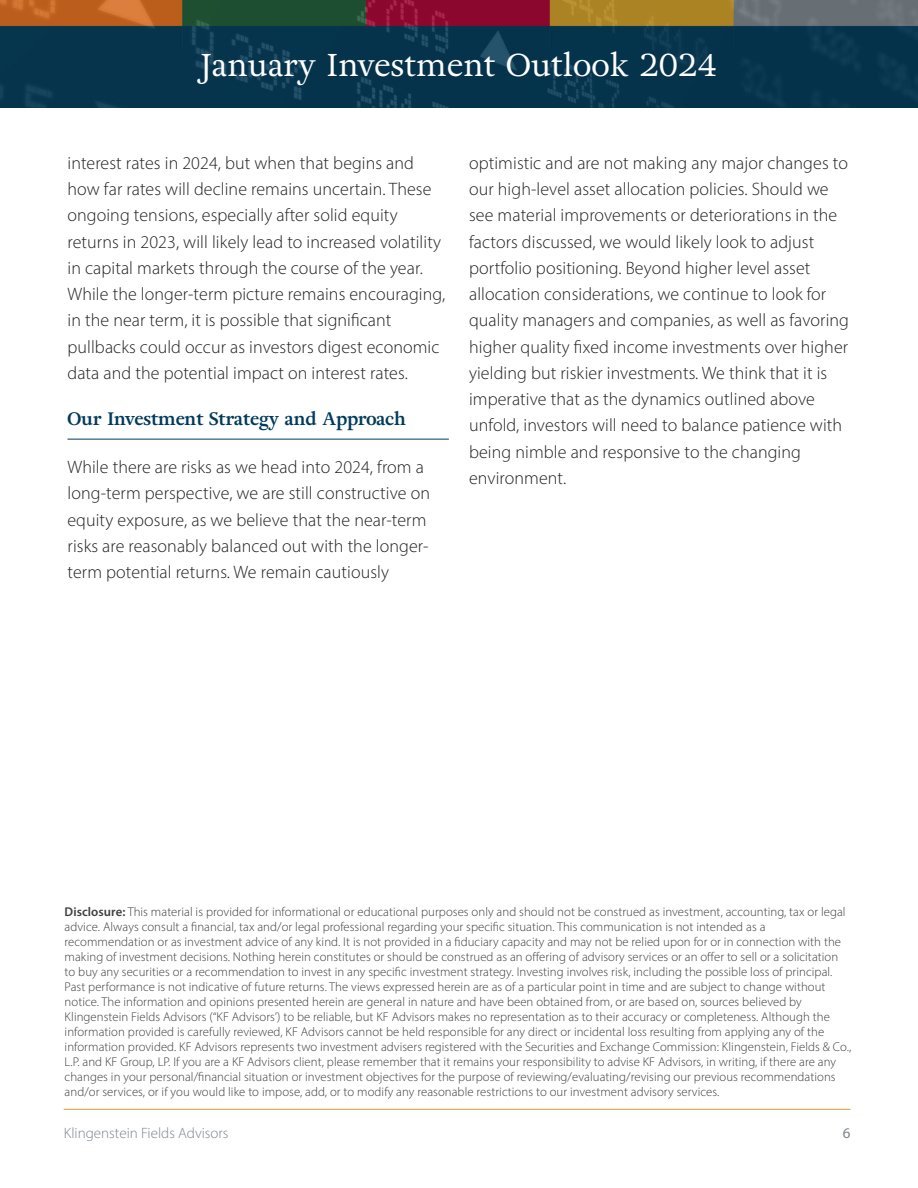
<style>
.page{position:relative;width:918px;height:1188px;background:#fff}
.page>*{position:absolute;margin:0;border:0;box-sizing:border-box;transform-origin:0 0}
.t1{font:31.5px "Adriane Text";color:#fff}
.copy{font:300 18px/26.2px "Myriad Pro";letter-spacing:.005em;color:#231f20}
.Section_header{font:700 18px "Adriane Text";color:#003a5d}
.t2{font:300 15px "Myriad Pro";color:#7c858c}
.t3{font:15px "Myriad Pro";color:#7c858c}
.copy-2{font:300 12.75px/15px "Myriad Pro";letter-spacing:.005em;color:#3e3e3f}
.s1{font-weight:600}
</style>
<div class="page">
<hr style="left:64px;top:1109px;width:787px;height:1px;background:#d2a028">
<img style="left:0;top:0;width:918px;height:108px">
<hr style="left:68px;top:439px;width:381px;height:1px;background:#003a5d">
<h1 class="t1" style="left:201px;top:43px;width:518px">January Investment Outlook 2024</h1>
<p class="copy" style="left:68px;top:149px;width:379px">interest rates in 2024, but when that begins and how far rates will decline remains uncertain. These ongoing tensions, especially after solid equity returns in 2023, will likely lead to increased volatility in capital markets through the course of the year.<br>While the longer-term picture remains encouraging, in the near term, it is possible that significant pullbacks could occur as investors digest economic data and the potential impact on interest rates.</p>
<p class="Section_header" style="left:68px;top:407px;width:340px">Our Investment Strategy and Approach</p>
<p class="copy" style="left:68px;top:454px;width:364px">While there are risks as we head into 2024, from a long-term perspective, we are still constructive on equity exposure, as we believe that the near-term risks are reasonably balanced out with the longer&shy;term potential returns. We remain cautiously</p>
<p class="copy" style="left:469px;top:149px;width:381px">optimistic and are not making any major changes to our high-level asset allocation policies. Should we see material improvements or deteriorations in the factors discussed, we would likely look to adjust portfolio positioning. Beyond higher level asset allocation considerations, we continue to look for quality managers and companies, as well as favoring higher quality fixed income investments over higher yielding but riskier investments. We think that it is imperative that as the dynamics outlined above unfold, investors will need to balance patience with being nimble and responsive to the changing environment.</p>
<p class="copy-2" style="left:65px;top:904px;width:788px"><span class="s1">Disclosure:</span> This material is provided for informational or educational purposes only and should not be construed as investment, accounting, tax or legal advice. Always consult a financial, tax and/or legal professional regarding your specific situation. This communication is not intended as a recommendation or as investment advice of any kind. It is not provided in a fiduciary capacity and may not be relied upon for or in connection with the making of investment decisions. Nothing herein constitutes or should be construed as an offering of advisory services or an offer to sell or a solicitation to buy any securities or a recommendation to invest in any specific investment strategy. Investing involves risk, including the possible loss of principal.<br>Past performance is not indicative of future returns. The views expressed herein are as of a particular point in time and are subject to change without notice. The information and opinions presented herein are general in nature and have been obtained from, or are based on, sources believed by Klingenstein Fields Advisors (“KF Advisors’) to be reliable, but KF Advisors makes no representation as to their accuracy or completeness. Although the information provided is carefully reviewed, KF Advisors cannot be held responsible for any direct or incidental loss resulting from applying any of the information provided. KF Advisors represents two investment advisers registered with the Securities and Exchange Commission: Klingenstein, Fields &amp; Co., L.P. and KF Group, LP. If you are a KF Advisors client, please remember that it remains your responsibility to advise KF Advisors, in writing, if there are any changes in your personal/financial situation or investment objectives for the purpose of reviewing/evaluating/revising our previous recommendations and/or services, or if you would like to impose, add, or to modify any reasonable restrictions to our investment advisory services.</p>
<p class="t2" style="left:64px;top:1124px;width:166px">Klingenstein Fields Advisors</p>
<p class="t3" style="left:843px;top:1124px;width:9px">6</p>
</div>
